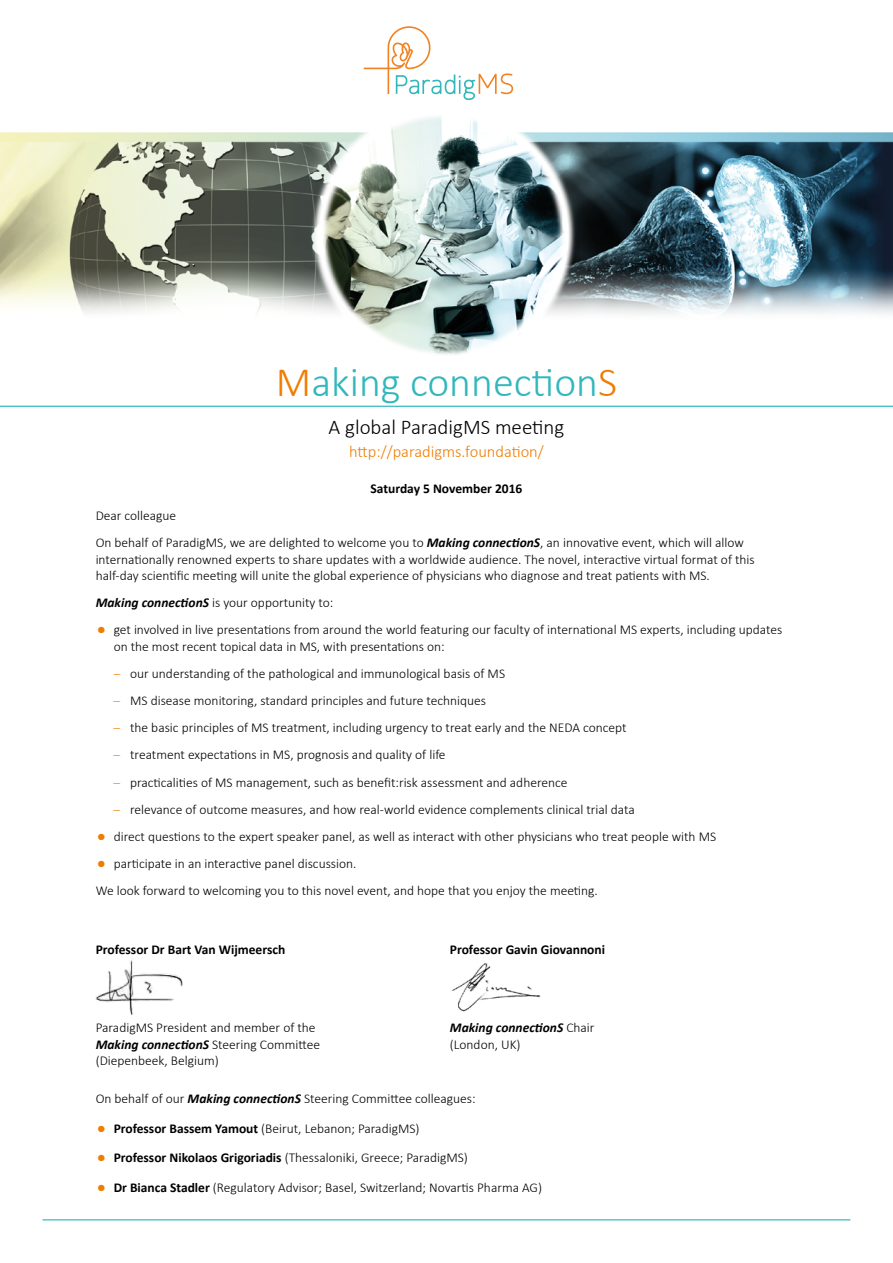
<style>
.page{position:relative;width:893px;height:1263px;background:#fff}
.page>*{position:absolute;margin:0;border:0;box-sizing:border-box;transform-origin:0 0}
.t1{font:300 42px "Calibri";color:#31b7bc}
.t2{font:300 21px "Calibri";color:#000}
.t3{font:300 16.5px "Calibri";color:#ef7d00}
.t4{font:300 13.5px/16.5px "Calibri";color:#000}
.t5{font:700 13.5px "Calibri";color:#000}
.t6{font:italic 700 13.5px/16.5px "Calibri";color:#000}
.s1{color:#ef7d00}
.s2{font-weight:700;font-style:italic}
.s3{font-size:22.5px;color:#ef7d00}
.s4{font-weight:300;font-style:normal}
.s5{font-weight:700}
</style>
<div class="page">
<img style="left:0;top:88px;width:893px;height:267px">
<hr style="left:0;top:406px;width:893px;height:1px;background:#31b7bc">
<hr style="left:43px;top:1219px;width:807px;height:1px;background:#31b7bc">
<img style="left:96px;top:960px;width:87px;height:55px">
<img style="left:451px;top:963px;width:90px;height:49px">
<svg style="left:364px;top:26px;width:149px;height:74px"></svg>
<h1 class="t1" style="left:276px;top:356px;width:343px"><span class="s1">M</span>aking connection<span class="s1">S</span></h1>
<h2 class="t2" style="left:329px;top:414px;width:237px">A global ParadigMS meeting</h2>
<p class="t3" style="left:349px;top:441px;width:196px">http://paradigms.foundation/</p>
<p class="t5" style="left:371px;top:480px;width:153px">Saturday 5 November 2016</p>
<p class="t4" style="left:96px;top:501px;width:650px;line-height:27.2px">Dear colleague<br>On behalf of ParadigMS, we are delighted to welcome you to <span class="s2">Making connectionS</span>, an innovative event, which will allow</p>
<p class="t4" style="left:96px;top:550px;width:661px">internationally renowned experts to share updates with a worldwide audience. The novel, interactive virtual format of this half-day scientific meeting will unite the global experience of physicians who diagnose and treat patients with MS.</p>
<p class="t4" style="left:96px;top:594px;width:239px"><span class="s2">Making connectionS</span> is your opportunity to:</p>
<p class="t4" style="left:114px;top:621px;width:670px;text-indent:-18px"><span class="s3">•</span> get involved in live presentations from around the world featuring our faculty of international MS experts, including updates on the most recent topical data in MS, with presentations on:</p>
<p class="t4" style="left:114px;top:665px;width:393px"><span class="s1">–</span> our understanding of the pathological and immunological basis of MS</p>
<p class="t4" style="left:114px;top:692px;width:374px"><span class="s1">–</span> MS disease monitoring, standard principles and future techniques</p>
<p class="t4" style="left:114px;top:719px;width:514px"><span class="s1">–</span> the basic principles of MS treatment, including urgency to treat early and the NEDA concept</p>
<p class="t4" style="left:114px;top:746px;width:333px"><span class="s1">–</span> treatment expectations in MS, prognosis and quality of life</p>
<p class="t4" style="left:114px;top:773px;width:455px"><span class="s1">–</span> practicalities of MS management, such as benefit:risk assessment and adherence</p>
<p class="t4" style="left:114px;top:800px;width:523px"><span class="s1">–</span> relevance of outcome measures, and how real-world evidence complements clinical trial data</p>
<p class="t4" style="left:96px;top:827px;width:622px"><span class="s3">•</span> direct questions to the expert speaker panel, as well as interact with other physicians who treat people with MS</p>
<p class="t4" style="left:96px;top:849px;width:504px;line-height:27.2px"><span class="s3">•</span> participate in an interactive panel discussion.<br>We look forward to welcoming you to this novel event, and hope that you enjoy the meeting.</p>
<p class="t5" style="left:96px;top:940px;width:191px">Professor Dr Bart Van Wijmeersch</p>
<p class="t4" style="left:96px;top:1019px;width:226px">ParadigMS President and member of the<br><span class="s2">Making connectionS</span> Steering Committee (Diepenbeek, Belgium)</p>
<p class="t5" style="left:450px;top:940px;width:157px">Professor Gavin Giovannoni</p>
<p class="t6" style="left:450px;top:1020px;width:146px">Making connectionS <span class="s4">Chair (London, UK)</span></p>
<p class="t4" style="left:96px;top:1090px;width:381px">On behalf of our <span class="s2">Making connectionS</span> Steering Committee colleagues:</p>
<p class="t4" style="left:96px;top:1119px;width:325px"><span class="s3">•</span> <span class="s5">Professor Bassem Yamout</span> (Beirut, Lebanon; ParadigMS)</p>
<p class="t4" style="left:96px;top:1149px;width:374px"><span class="s3">•</span> <span class="s5">Professor Nikolaos Grigoriadis</span> (Thessaloniki, Greece; ParadigMS)</p>
<p class="t4" style="left:96px;top:1178px;width:448px"><span class="s3">•</span> <span class="s5">Dr Bianca Stadler</span> (Regulatory Advisor; Basel, Switzerland; Novartis Pharma AG)</p>
</div>
